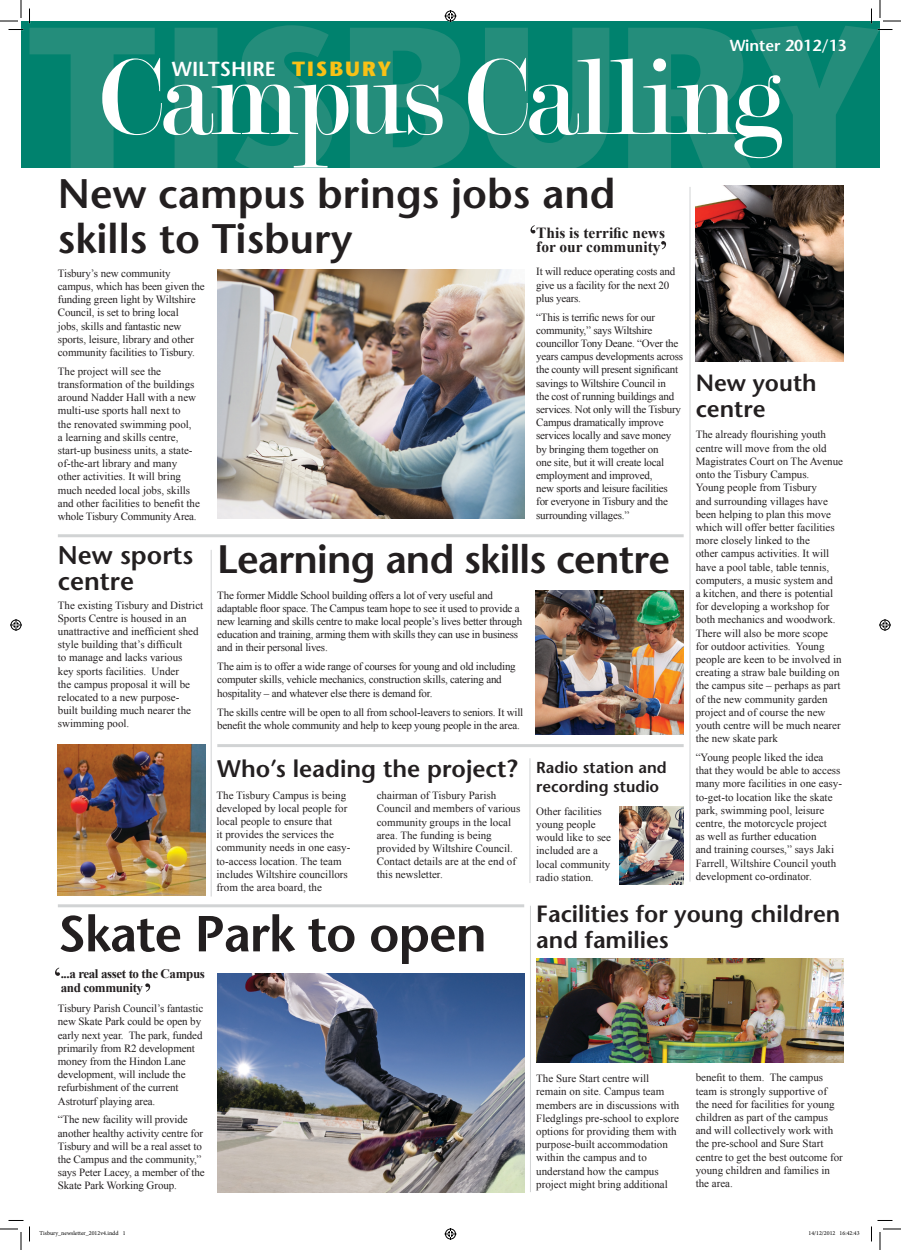
<style>
.page{position:relative;width:901px;height:1250px;background:#fff}
.page>*{position:absolute;margin:0;border:0;box-sizing:border-box;transform-origin:0 0}
.t1{font:600 50.5px "Stone Sans Std";letter-spacing:-.02em;color:#231f20}
.t2{font:600 41.2px/45.8px "Stone Sans Std";color:#231f20}
.t3{font:600 39.6px "Stone Sans";letter-spacing:-.02em;color:#231f20}
.t4{font:600 25.6px/26px "Stone Sans Std";color:#231f20}
.t5{font:600 23.9px "Stone Sans Std";color:#231f20}
.t6{font:600 23.5px/26.1px "Stone Sans Std";color:#231f20}
.t7{font:700 20.6px "Stone Sans Std";letter-spacing:.1em;color:#f9c116}
.t8{font:600 20.3px "Stone Sans Std";color:#fff}
.t9{font:600 15.9px/19px "Stone Sans Std";color:#231f20}
.t10{font:600 15.9px "Stone Sans Std";color:#fff}
.t11{font:700 15.4px/14px "Times New Roman";color:#231f20}
.t12{font:700 13px/14px "Times New Roman";letter-spacing:-.03em;color:#231f20}
.t13{font:11px/13.2px "Times New Roman";color:#231f20}
.t14{font:11px/13.2px "Times New Roman";letter-spacing:-.02em;color:#231f20}
.t15{font:6px "Minion Pro";color:#000}
</style>
<div class="page">
<div style="left:21px;top:21px;width:858px;height:146px;background:#00826e"></div>
<svg style="left:30px;top:25px;width:849px;height:142px;fill:#248d7b"></svg>
<svg style="left:102px;top:58px;width:680px;height:110px"></svg>
<img style="left:217px;top:269px;width:307px;height:249px">
<img style="left:696px;top:185px;width:148px;height:177px">
<hr style="left:58px;top:534px;width:626px;height:3px;background:#d1d3d4">
<img style="left:536px;top:591px;width:148px;height:143px">
<img style="left:536px;top:958px;width:307px;height:104px">
<img style="left:57px;top:745px;width:148px;height:150px">
<img style="left:217px;top:973px;width:307px;height:219px">
<hr style="left:211px;top:550px;width:1px;height:346px;background:#d1d3d4">
<hr style="left:530px;top:758px;width:1px;height:125px;background:#d1d3d4">
<hr style="left:690px;top:187px;width:1px;height:694px;background:#d1d3d4">
<hr style="left:530px;top:905px;width:1px;height:287px;background:#d1d3d4">
<hr style="left:58px;top:904px;width:466px;height:3px;background:#d1d3d4">
<hr style="left:217px;top:744px;width:467px;height:3px;background:#d1d3d4">
<svg style="left:530px;top:225px;width:5px;height:8px"></svg>
<svg style="left:661px;top:241px;width:5px;height:8px"></svg>
<svg style="left:55px;top:967px;width:5px;height:9px"></svg>
<svg style="left:145px;top:983px;width:5px;height:8px"></svg>
<img style="left:619px;top:806px;width:65px;height:78px">
<svg style="left:0;top:0;width:30px;height:30px"></svg>
<svg style="left:0;top:1220px;width:30px;height:30px"></svg>
<svg style="left:871px;top:0;width:30px;height:30px"></svg>
<svg style="left:871px;top:1220px;width:30px;height:30px"></svg>
<svg style="left:444px;top:10px;width:12px;height:12px"></svg>
<svg style="left:444px;top:1228px;width:12px;height:12px"></svg>
<svg style="left:10px;top:619px;width:12px;height:12px"></svg>
<svg style="left:879px;top:619px;width:12px;height:12px"></svg>
<h3 class="t8" style="left:172px;top:56px;width:105px">WILTSHIRE</h3>
<h3 class="t7" style="left:292px;top:56px;width:101px">TISBURY</h3>
<h3 class="t10" style="left:730px;top:36px;width:119px">Winter 2012/13</h3>
<h2 class="t2" style="left:58px;top:170px;width:559px">New campus brings jobs and skills to Tisbury</h2>
<h3 class="t11" style="left:536px;top:225px;width:130px">This is terrific news for our community</h3>
<p class="t13" style="left:58px;top:266px;width:148px">Tisbury’s new community campus, which has been given the funding green light by Wiltshire<br>Council, is set to bring local<br>jobs, skills and fantastic new sports, leisure, library and other community facilities to Tisbury.</p>
<p class="t13" style="left:58px;top:364px;width:144px">The project will see the transformation of the buildings around Nadder Hall with a new multi-use sports hall next to<br>the renovated swimming pool,<br>a learning and skills centre, start-up business units, a state&shy;of-the-art library and many other activities. It will bring much needed local jobs, skills and other facilities to benefit the whole Tisbury Community Area.</p>
<h3 class="t4" style="left:58px;top:542px;width:137px">New sports centre</h3>
<p class="t13" style="left:58px;top:598px;width:147px">The existing Tisbury and District<br>Sports Centre is housed in an unattractive and inefficient shed style building that’s difficult<br>to manage and lacks various<br>key sports facilities. Under<br>the campus proposal it will be relocated to a new purpose-<br>built building much nearer the swimming pool.</p>
<p class="t14" style="left:536px;top:265px;width:141px">It will reduce operating costs and give us a facility for the next 20 plus years.</p>
<p class="t14" style="left:536px;top:310px;width:148px">“This is terrific news for our community,” says Wiltshire councillor Tony Deane. “Over the years campus developments across the county will present significant savings to Wiltshire Council in<br>the cost of running buildings and services. Not only will the Tisbury<br>Campus dramatically improve services locally and save money by bringing them together on<br>one site, but it will create local employment and improved,<br>new sports and leisure facilities<br>for everyone in Tisbury and the surrounding villages.”</p>
<h3 class="t3" style="left:217px;top:535px;width:454px">Learning and skills centre</h3>
<p class="t14" style="left:217px;top:588px;width:307px">The former Middle School building offers a lot of very useful and adaptable floor space. The Campus team hope to see it used to provide a new learning and skills centre to make local people’s lives better through education and training, arming them with skills they can use in business and in their personal lives.</p>
<p class="t14" style="left:217px;top:660px;width:300px">The aim is to offer a wide range of courses for young and old including computer skills, vehicle mechanics, construction skills, catering and hospitality – and whatever else there is demand for.</p>
<p class="t14" style="left:217px;top:705px;width:307px">The skills centre will be open to all from school-leavers to seniors. It will benefit the whole community and help to keep young people in the area.</p>
<h3 class="t5" style="left:217px;top:754px;width:302px">Who’s leading the project?</h3>
<p class="t13" style="left:217px;top:788px;width:135px">The Tisbury Campus is being developed by local people for local people to ensure that<br>it provides the services the community needs in one easy&shy;to-access location. The team includes Wiltshire councillors from the area board, the</p>
<p class="t13" style="left:377px;top:788px;width:145px">chairman of Tisbury Parish<br>Council and members of various community groups in the local area. The funding is being provided by Wiltshire Council.<br>Contact details are at the end of this newsletter.</p>
<h3 class="t9" style="left:536px;top:757px;width:132px">Radio station and recording studio</h3>
<p class="t13" style="left:536px;top:804px;width:76px">Other facilities young people would like to see included are a local community radio station.</p>
<h3 class="t6" style="left:696px;top:370px;width:123px">New youth centre</h3>
<p class="t13" style="left:696px;top:428px;width:149px">The already flourishing youth centre will move from the old<br>Magistrates Court on The Avenue onto the Tisbury Campus.<br>Young people from Tisbury<br>and surrounding villages have been helping to plan this move which will offer better facilities more closely linked to the<br>other campus activities. It will have a pool table, table tennis, computers, a music system and<br>a kitchen, and there is potential for developing a workshop for both mechanics and woodwork.<br>There will also be more scope for outdoor activities. Young people are keen to be involved in creating a straw bale building on the campus site – perhaps as part of the new community garden project and of course the new youth centre will be much nearer the new skate park</p>
<p class="t13" style="left:696px;top:750px;width:148px">“Young people liked the idea that they would be able to access many more facilities in one easy&shy;to-get-to location like the skate park, swimming pool, leisure centre, the motorcycle project<br>as well as further education<br>and training courses,” says Jaki<br>Farrell, Wiltshire Council youth development co-ordinator.</p>
<h1 class="t1" style="left:58px;top:903px;width:431px">Skate Park to open</h1>
<p class="t12" style="left:61px;top:966px;width:146px">...a real asset to the Campus and community</p>
<p class="t13" style="left:58px;top:1001px;width:147px">Tisbury Parish Council’s fantastic new Skate Park could be open by early next year. The park, funded primarily from R2 development money from the Hindon Lane development, will include the refurbishment of the current<br>Astroturf playing area.</p>
<p class="t13" style="left:58px;top:1113px;width:148px">“The new facility will provide another healthy activity centre for<br>Tisbury and will be a real asset to the Campus and the community,” says Peter Lacey, a member of the<br>Skate Park Working Group.</p>
<h3 class="t6" style="left:536px;top:900px;width:306px">Facilities for young children and families</h3>
<p class="t13" style="left:536px;top:1071px;width:144px">The Sure Start centre will remain on site. Campus team members are in discussions with<br>Fledglings pre-school to explore options for providing them with purpose-built accommodation within the campus and to understand how the campus project might bring additional</p>
<p class="t13" style="left:696px;top:1071px;width:149px">benefit to them. The campus team is strongly supportive of the need for facilities for young children as part of the campus and will collectively work with the pre-school and Sure Start centre to get the best outcome for young children and families in the area.</p>
<p class="t15" style="left:40px;top:1229px;width:88px">Tisbury_newsletter_2012v4.indd 1</p>
<p class="t15" style="left:808px;top:1229px;width:53px">14/12/2012 16:42:43</p>
</div>
